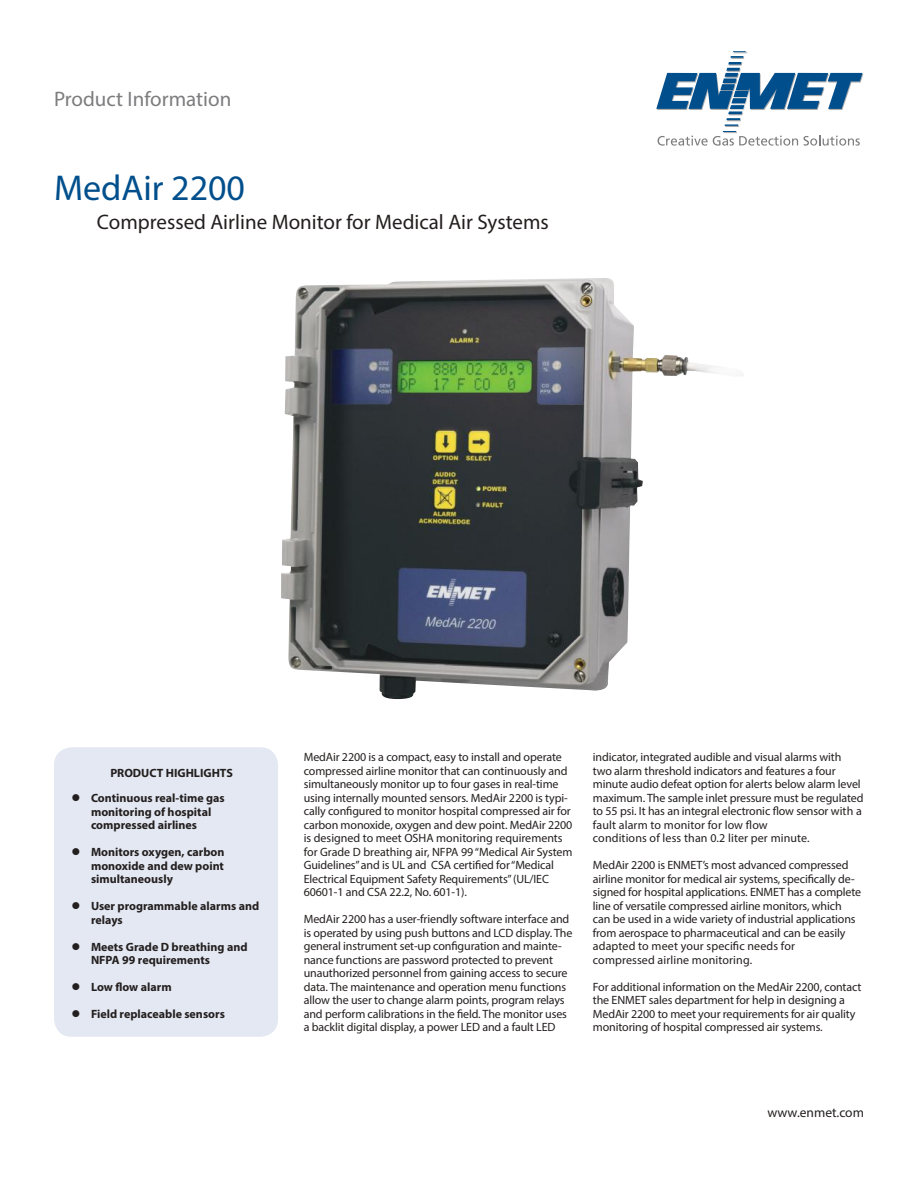
<style>
.page{position:relative;width:918px;height:1188px;background:#fff}
.page>*{position:absolute;margin:0;border:0;box-sizing:border-box;transform-origin:0 0}
.t1{font:36px "Myriad Pro";color:#004f8c}
.t2{font:21px "Myriad Pro";color:#241f1f}
.t3{font:21px "Myriad Pro";color:#7d7c7e}
.t4{font:13.5px "Myriad Pro";color:#241f1f}
.t5{font:12px/13.5px "Myriad Pro";letter-spacing:-.01em;color:#241f1f}
.t6{font:700 12px/13.5px "Myriad Pro";color:#241f1f}
</style>
<div class="page">
<svg style="left:656px;top:51px;width:207px;height:95px"></svg>
<div style="left:54px;top:747px;width:224px;height:290px;background:#e3e8f2;border-radius:18px"></div>
<img style="left:281px;top:278px;width:462px;height:421px">
<h2 class="t3" style="left:54px;top:86px;width:179px">Product Information</h2>
<h1 class="t1" style="left:54px;top:165px;width:193px">MedAir 2200</h1>
<h2 class="t2" style="left:97px;top:209px;width:453px">Compressed Airline Monitor for Medical Air Systems</h2>
<p class="t6" style="left:110px;top:766px;width:124px">PRODUCT HIGHLIGHTS</p>
<p class="t6" style="left:91px;top:791px;width:135px;text-indent:-20px">● Continuous real-time gas monitoring of hospital compressed airlines</p>
<p class="t6" style="left:91px;top:845px;width:135px;text-align:justify;text-indent:-20px">● Monitors oxygen, carbon monoxide and dew point simultaneously</p>
<p class="t6" style="left:91px;top:899px;width:170px;text-indent:-20px">● User programmable alarms and relays</p>
<p class="t6" style="left:91px;top:940px;width:158px;text-indent:-20px">● Meets Grade D breathing and<br>NFPA 99 requirements</p>
<p class="t6" style="left:72px;top:980px;width:102px">● Low flow alarm</p>
<p class="t6" style="left:72px;top:1007px;width:155px">● Field replaceable sensors</p>
<p class="t5" style="left:304px;top:750px;width:270px">MedAir 2200 is a compact, easy to install and operate compressed airline monitor that can continuously and simultaneously monitor up to four gases in real-time using internally mounted sensors. MedAir 2200 is typi&shy;cally configured to monitor hospital compressed air for carbon monoxide, oxygen and dew point. MedAir 2200 is designed to meet OSHA monitoring requirements for Grade D breathing air, NFPA 99 “Medical Air System Guidelines” and is UL and CSA certified for “Medical Electrical Equipment Safety Requirements” (UL/IEC 60601-1 and CSA 22.2, No. 601-1).</p>
<p class="t5" style="left:304px;top:912px;width:270px">MedAir 2200 has a user-friendly software interface and is operated by using push buttons and LCD display. The general instrument set-up configuration and mainte&shy;nance functions are password protected to prevent unauthorized personnel from gaining access to secure data. The maintenance and operation menu functions allow the user to change alarm points, program relays and perform calibrations in the field. The monitor uses a backlit digital display, a power LED and a fault LED</p>
<p class="t5" style="left:593px;top:750px;width:272px">indicator, integrated audible and visual alarms with two alarm threshold indicators and features a four minute audio defeat option for alerts below alarm level maximum. The sample inlet pressure must be regulated to 55 psi. It has an integral electronic flow sensor with a fault alarm to monitor for low flow<br>conditions of less than 0.2 liter per minute.</p>
<p class="t5" style="left:593px;top:858px;width:270px">MedAir 2200 is ENMET’s most advanced compressed airline monitor for medical air systems, specifically de&shy;signed for hospital applications. ENMET has a complete line of versatile compressed airline monitors, which can be used in a wide variety of industrial applications from aerospace to pharmaceutical and can be easily adapted to meet your specific needs for<br>compressed airline monitoring.</p>
<p class="t5" style="left:593px;top:980px;width:270px">For additional information on the MedAir 2200, contact the ENMET sales department for help in designing a MedAir 2200 to meet your requirements for air quality monitoring of hospital compressed air systems.</p>
<p class="t4" style="left:767px;top:1104px;width:98px">www.enmet.com</p>
</div>
